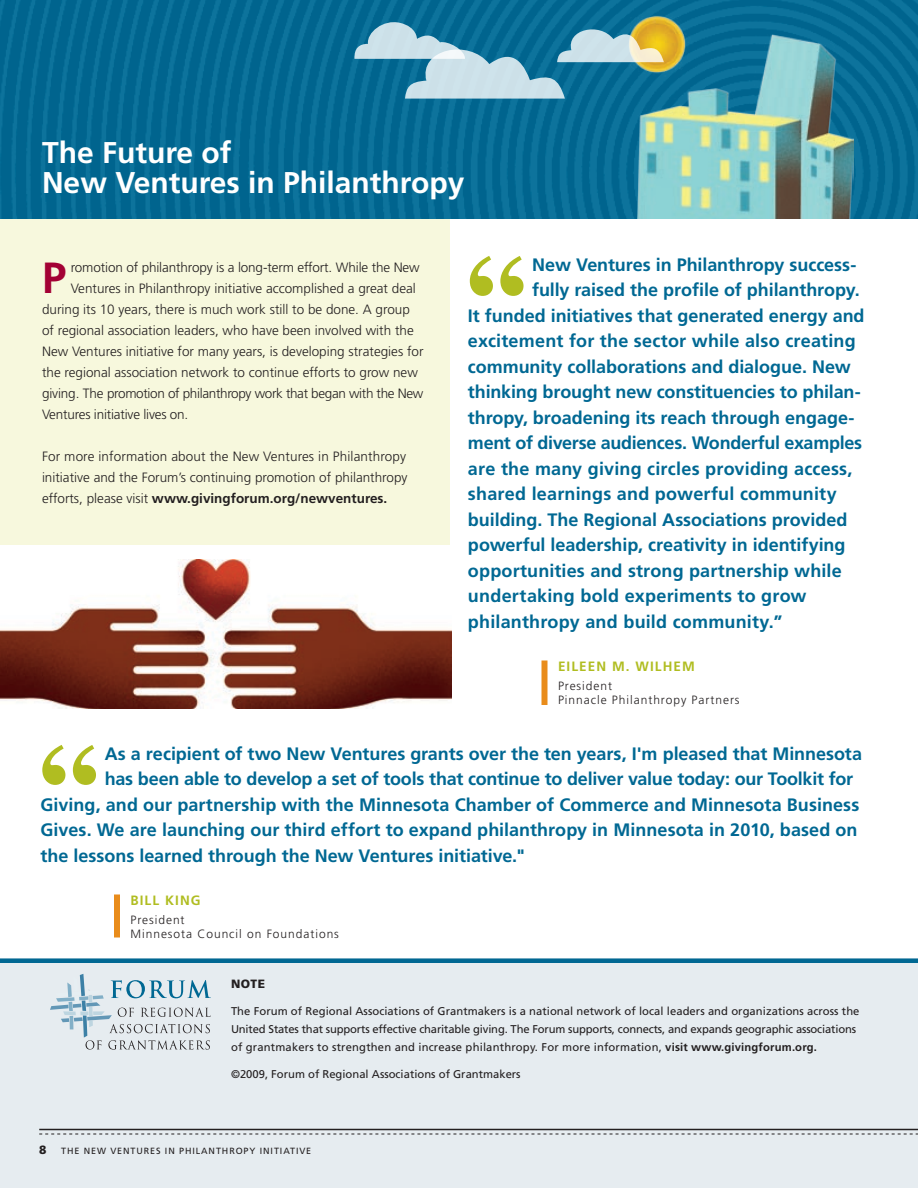
<style>
.page{position:relative;width:918px;height:1188px;background:#fff}
.page>*{position:absolute;margin:0;border:0;box-sizing:border-box;transform-origin:0 0}
.t1{font:700 120px "Century Schoolbook";color:#b0bd21}
.t2{font:700 43.65px "Frutiger";color:#a30134}
.t3{font:700 30px/30px "Frutiger";color:#fff}
.t4{font:700 18px "Frutiger";color:#006893}
.t5{font:300 13.5px/21px "Frutiger";color:#231f20;text-align:justify}
.t6{font:300 13.5px "Frutiger";letter-spacing:-.025em;color:#231f20}
.t7{font:700 13.5px "Frutiger";letter-spacing:.08em;color:#b0bd21}
.t8{font:300 12px/14.4px "Frutiger";letter-spacing:.08em;color:#231f20}
.t9{font:900 12px "Frutiger";color:#231f20}
.t10{font:11.25px/18px "Frutiger";color:#231f20}
.t11{font:9px "Frutiger";letter-spacing:.1em;color:#231f20}
.s1{font-weight:700}
.s2{font-weight:900;font-size:12px}
</style>
<div class="page">
<div style="left:542px;top:660px;width:6px;height:45px;background:#e98c1b"></div>
<div style="left:114px;top:894px;width:6px;height:44px;background:#e98c1b"></div>
<div style="left:0;top:0;width:450px;height:544px;background:#f7f8dd"></div>
<img style="left:0;top:0;width:918px;height:218px">
<img style="left:620px;top:7px;width:74px;height:18px">
<img style="left:638px;top:25px;width:216px;height:194px">
<div style="left:0;top:958px;width:918px;height:230px;background:#e6ecf0"></div>
<div style="left:0;top:958px;width:918px;height:5px;background:#006893"></div>
<svg style="left:354px;top:21px;width:310px;height:78px;background:#629fb2"></svg>
<img style="left:0;top:560px;width:452px;height:148px">
<svg style="left:50px;top:974px;width:161px;height:76px"></svg>
<svg style="left:39px;top:1134px;width:879px;height:1px"></svg>
<hr style="left:39px;top:1129px;width:879px;height:1px;background:#231f20">
<h3 class="t3" style="left:42px;top:137px;width:424px">The Future of<br>New Ventures in Philanthropy</h3>
<h2 class="t2" style="left:42px;top:252px;width:26px">P</h2>
<p class="t5" style="left:71px;top:256px;width:350px">romotion of philanthropy is a long-term effort. While the New</p>
<p class="t5" style="left:71px;top:277px;width:347px">Ventures in Philanthropy initiative accomplished a great deal</p>
<p class="t5" style="left:42px;top:298px;width:369px">during its 10 years, there is much work still to be done. A group</p>
<p class="t5" style="left:42px;top:319px;width:373px">of regional association leaders, who have been involved with the</p>
<p class="t5" style="left:42px;top:340px;width:383px">New Ventures initiative for many years, is developing strategies for</p>
<p class="t5" style="left:42px;top:361px;width:377px">the regional association network to continue efforts to grow new</p>
<p class="t6" style="left:42px;top:385px;width:383px">giving. The promotion of philanthropy work that began with the New</p>
<p class="t5" style="left:42px;top:403px;width:148px">Ventures initiative lives on.</p>
<p class="t5" style="left:42px;top:445px;width:367px">For more information about the New Ventures in Philanthropy initiative and the Forum’s continuing promotion of philanthropy efforts, please visit <span class="s1">www.givingforum.org/newventures.</span></p>
<h1 class="t1" style="left:468px;top:228px;width:59px">“</h1>
<p class="t4" style="left:532px;top:254px;width:326px">New Ventures in Philanthropy success-</p>
<p class="t4" style="left:532px;top:279px;width:329px">fully raised the profile of philanthropy.</p>
<p class="t4" style="left:468px;top:305px;width:398px">It funded initiatives that generated energy and</p>
<p class="t4" style="left:468px;top:330px;width:389px">excitement for the sector while also creating</p>
<p class="t4" style="left:468px;top:356px;width:384px">community collaborations and dialogue. New</p>
<p class="t4" style="left:468px;top:381px;width:394px">thinking brought new constituencies to philan-</p>
<p class="t4" style="left:468px;top:407px;width:388px">thropy, broadening its reach through engage-</p>
<p class="t4" style="left:468px;top:432px;width:396px">ment of diverse audiences. Wonderful examples</p>
<p class="t4" style="left:468px;top:458px;width:386px">are the many giving circles providing access,</p>
<p class="t4" style="left:468px;top:483px;width:370px">shared learnings and powerful community</p>
<p class="t4" style="left:468px;top:509px;width:381px">building. The Regional Associations provided</p>
<p class="t4" style="left:468px;top:534px;width:379px">powerful leadership, creativity in identifying</p>
<p class="t4" style="left:468px;top:560px;width:375px">opportunities and strong partnership while</p>
<p class="t4" style="left:468px;top:585px;width:340px">undertaking bold experiments to grow</p>
<p class="t4" style="left:468px;top:611px;width:316px">philanthropy and build community.”</p>
<p class="t7" style="left:558px;top:658px;width:138px">Eileen M. Wilhem</p>
<p class="t8" style="left:558px;top:678px;width:183px">President<br>Pinnacle Philanthropy Partners</p>
<h1 class="t1" style="left:40px;top:717px;width:59px">“</h1>
<p class="t4" style="left:105px;top:743px;width:759px">As a recipient of two New Ventures grants over the ten years, I'm pleased that M innesota</p>
<p class="t4" style="left:105px;top:768px;width:750px">has been able to develop a set of tools that continue to deliver value today: our Toolkit for</p>
<p class="t4" style="left:40px;top:794px;width:820px">Giving, and our partnership with the M innesota Chamber of Commerce and M innesota Business</p>
<p class="t4" style="left:40px;top:819px;width:819px">Gives. We are launching our third effort to expand philanthropy in M innesota in 2010, based on</p>
<p class="t4" style="left:40px;top:845px;width:486px">the lessons learned through the New Ventures initiative."</p>
<p class="t7" style="left:131px;top:892px;width:17px">Bill</p>
<p class="t7" style="left:165px;top:892px;width:10px">King</p>
<p class="t8" style="left:130px;top:912px;width:210px">President<br>Minnesota Council on Foundations</p>
<p class="t9" style="left:231px;top:976px;width:28px">Note</p>
<p class="t10" style="left:231px;top:1001px;width:630px">The Forum of Regional Associations of Grantmakers is a national network of local leaders and organizations across the<br>U nited States that supports effective charitable giving. The Forum supports, connects, and expands geographic associations of grantmakers to strengthen and increase philanthropy. For more information, <span class="s1">visit www.givingforum.org.</span></p>
<p class="t10" style="left:231px;top:1064px;width:291px">©2009, Forum of Regional Associations of Grantmakers</p>
<p class="t11" style="left:39px;top:1145px;width:274px"><span class="s2">8</span> the n ew ventures in philanthropy in itiative</p>
</div>
